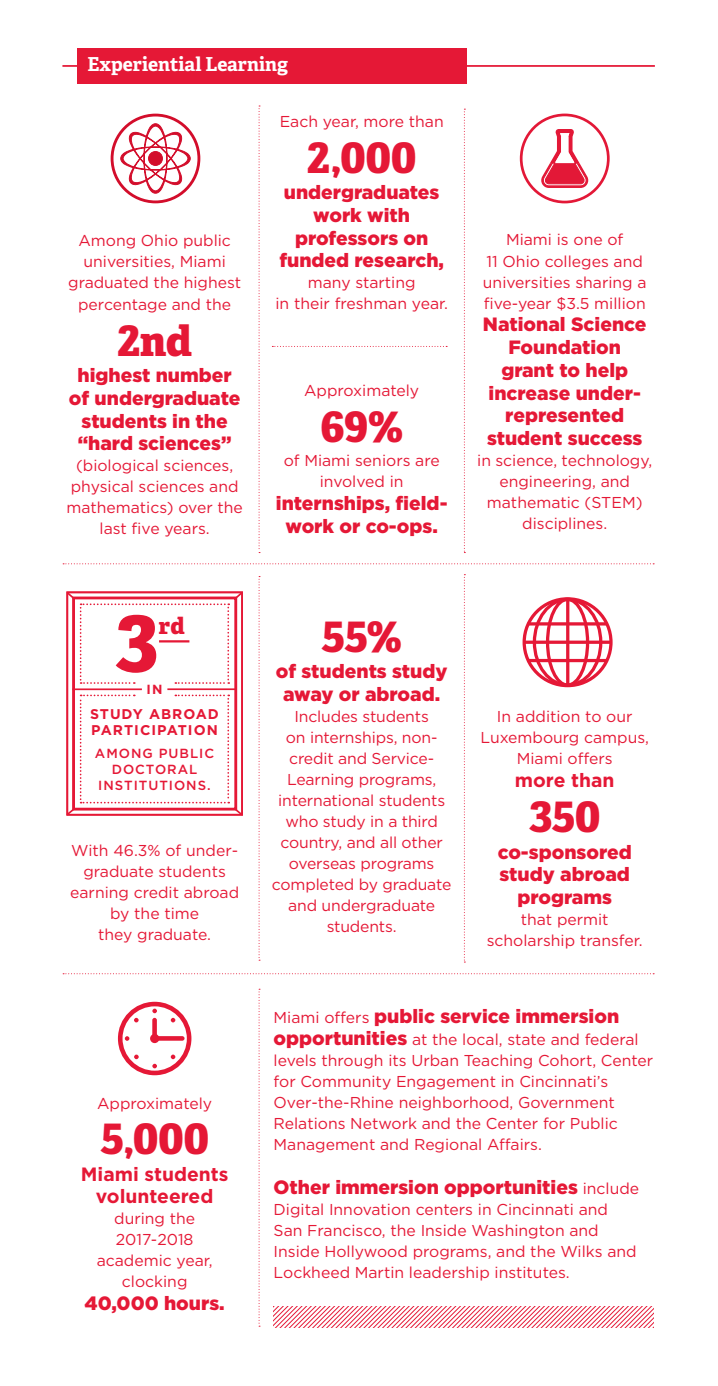
<style>
.page{position:relative;width:718px;height:1386px;background:#fff}
.page>*{position:absolute;margin:0;border:0;box-sizing:border-box;transform-origin:0 0}
.t1{font:77.52px "Adelle MU Eb";color:#e51836}
.t2{font:42px "Adelle MU Eb";letter-spacing:-.005em;color:#e51836}
.t3{font:22.93px "Adelle MU Eb";color:#e51836}
.t4{font:900 19.25px/22.8px "Gotham";color:#e51836;text-align:center}
.t5{font:700 19.25px/22.8px "Gotham";color:#e51836;text-align:center}
.t6{font:700 19.25px "Adelle MU";color:#fff}
.t7{font:15.75px/21px "Gotham";color:#e51836;text-align:center}
.t8{font:700 14px/15.9px "Gotham";letter-spacing:.07em;color:#e51836}
.t9{font:500 13.12px/15.9px "Gotham";letter-spacing:.075em;color:#e51836;text-align:center}
.t10{font:700 13.12px "Gotham";color:#e51836}
.s1{font-weight:400;font-size:15.75px}
.s2{font-weight:900;font-size:19.25px}
</style>
<div class="page">
<svg style="left:464px;top:109px;width:1px;height:444px"></svg>
<svg style="left:272px;top:346px;width:175px;height:1px"></svg>
<svg style="left:63px;top:563px;width:591px;height:1px"></svg>
<svg style="left:63px;top:973px;width:591px;height:1px"></svg>
<svg style="left:464px;top:574px;width:1px;height:389px"></svg>
<svg style="left:259px;top:106px;width:1px;height:447px"></svg>
<svg style="left:259px;top:989px;width:1px;height:338px"></svg>
<svg style="left:259px;top:576px;width:1px;height:385px"></svg>
<svg style="left:274px;top:1306px;width:380px;height:21px"></svg>
<div style="left:520px;top:114px;width:90px;height:89px;border:3px solid #e31837;border-radius:50%"></div>
<svg style="left:541px;top:129px;width:48px;height:59px"></svg>
<svg style="left:524px;top:599px;width:87px;height:87px"></svg>
<div style="left:523px;top:597px;width:90px;height:90px;border:3px solid #e51836;border-radius:50%"></div>
<div style="left:533px;top:598px;width:69px;height:89px;border:3px solid #e51836;border-radius:50%"></div>
<div style="left:546px;top:598px;width:43px;height:89px;border:3px solid #e51836;border-radius:50%"></div>
<hr style="left:524px;top:641px;width:87px;height:3px;background:#e51836">
<svg style="left:528px;top:622px;width:79px;height:4px"></svg>
<hr style="left:566px;top:600px;width:3px;height:85px;background:#e51836">
<hr style="left:528px;top:659px;width:79px;height:3px;background:#e51836">
<svg style="left:120px;top:123px;width:71px;height:79px"></svg>
<div style="left:149px;top:152px;width:13px;height:13px;background:#d30d2b;border-radius:50%"></div>
<div style="left:148px;top:151px;width:15px;height:15px;border:1px solid #d30d2b;border-radius:50%"></div>
<div style="left:111px;top:114px;width:89px;height:89px;border:3px solid #d30d2b;border-radius:50%"></div>
<svg style="left:118px;top:1002px;width:73px;height:73px"></svg>
<svg style="left:66px;top:591px;width:177px;height:225px"></svg>
<hr style="left:159px;top:640px;width:30px;height:2px;background:#e51836">
<hr style="left:62px;top:65px;width:593px;height:2px;background:#e51836">
<div style="left:77px;top:48px;width:389px;height:35px;background:#e51836"></div>
<h2 class="t6" style="left:87px;top:51px;width:202px">Experiential Learning</h2>
<p class="t7" style="left:68px;top:229px;width:174px">Among Ohio public universities, Miami graduated the highest</p>
<p class="t7" style="left:78px;top:294px;width:154px">percentage and the</p>
<p class="t2" style="left:117px;top:309px;width:76px">2nd</p>
<p class="t4" style="left:69px;top:364px;width:173px">highest number of undergraduate students in the “hard sciences”</p>
<p class="t7" style="left:67px;top:455px;width:178px">(biological sciences, physical sciences and mathematics) over the last five years.</p>
<p class="t7" style="left:280px;top:111px;width:166px">Each year, more than</p>
<p class="t2" style="left:307px;top:126px;width:110px">2,000</p>
<p class="t4" style="left:279px;top:181px;width:166px">undergraduates work with professors on funded research,</p>
<p class="t7" style="left:275px;top:272px;width:174px">many starting<br>in their freshman year.</p>
<p class="t7" style="left:304px;top:380px;width:117px">Approximately</p>
<p class="t2" style="left:320px;top:395px;width:85px">69%</p>
<p class="t7" style="left:284px;top:450px;width:158px">of Miami seniors are involved in</p>
<p class="t4" style="left:276px;top:491px;width:173px">internships, field&shy;work or co-ops.</p>
<p class="t7" style="left:483px;top:229px;width:165px">Miami is one of<br>11 Ohio colleges and universities sharing a five-year $3.5 million</p>
<p class="t4" style="left:483px;top:313px;width:165px">National Science<br>Foundation grant to help increase under&shy;represented student success</p>
<p class="t7" style="left:477px;top:450px;width:177px">in science, technology, engineering, and mathematic (STEM) disciplines.</p>
<p class="t1" style="left:115px;top:586px;width:45px">3</p>
<p class="t3" style="left:159px;top:609px;width:27px">rd</p>
<p class="t10" style="left:147px;top:681px;width:17px">IN</p>
<p class="t8" style="left:90px;top:706px;width:130px">STUDY ABROAD<br>PARTICIPATION</p>
<p class="t9" style="left:95px;top:746px;width:121px">AMONG PUBLIC<br>DOCTORAL<br>INSTITUTIONS.</p>
<p class="t7" style="left:70px;top:839px;width:170px">With 46.3% of under&shy;graduate students earning credit abroad by the time<br>they graduate.</p>
<p class="t2" style="left:321px;top:605px;width:82px">55%</p>
<p class="t4" style="left:276px;top:660px;width:173px">of students study away or abroad.</p>
<p class="t7" style="left:272px;top:705px;width:181px">Includes students<br>on internships, non&shy;credit and Service-<br>Learning programs, international students who study in a third country, and all other overseas programs completed by graduate and undergraduate students.</p>
<p class="t7" style="left:480px;top:706px;width:170px">In addition to our<br>Luxembourg campus,<br>Miami offers</p>
<p class="t5" style="left:515px;top:769px;width:101px">more than</p>
<p class="t2" style="left:529px;top:786px;width:73px">350</p>
<p class="t4" style="left:498px;top:840px;width:136px">co-sponsored study abroad programs</p>
<p class="t7" style="left:487px;top:909px;width:158px">that permit scholarship transfer.</p>
<p class="t7" style="left:97px;top:1092px;width:117px">Approximately</p>
<p class="t2" style="left:100px;top:1108px;width:110px">5,000</p>
<p class="t5" style="left:81px;top:1162px;width:149px">Miami students volunteered</p>
<p class="t7" style="left:97px;top:1208px;width:117px">during the<br>2017-2018 academic year, clocking</p>
<p class="t4" style="left:85px;top:1292px;width:142px">40,000 hours.</p>
<p class="t4" style="left:274px;top:1004px;width:347px"><span class="s1">Miami offers</span> public service immersion</p>
<p class="t7" style="left:274px;top:1029px;width:381px;text-align:left"><span class="s2">opportunities</span> at the local, state and federal levels through its Urban Teaching Cohort, Center for Community Engagement in Cincinnati’s Over-the-Rhine neighborhood, Government Relations Network and the Center for Public Management and Regional Affairs.</p>
<p class="t4" style="left:274px;top:1176px;width:367px">Other immersion opportunities <span class="s1">include</span></p>
<p class="t7" style="left:274px;top:1199px;width:365px;text-align:left">Digital Innovation centers in Cincinnati and San Francisco, the Inside Washington and Inside Hollywood programs, and the Wilks and Lockheed Martin leadership institutes.</p>
</div>
